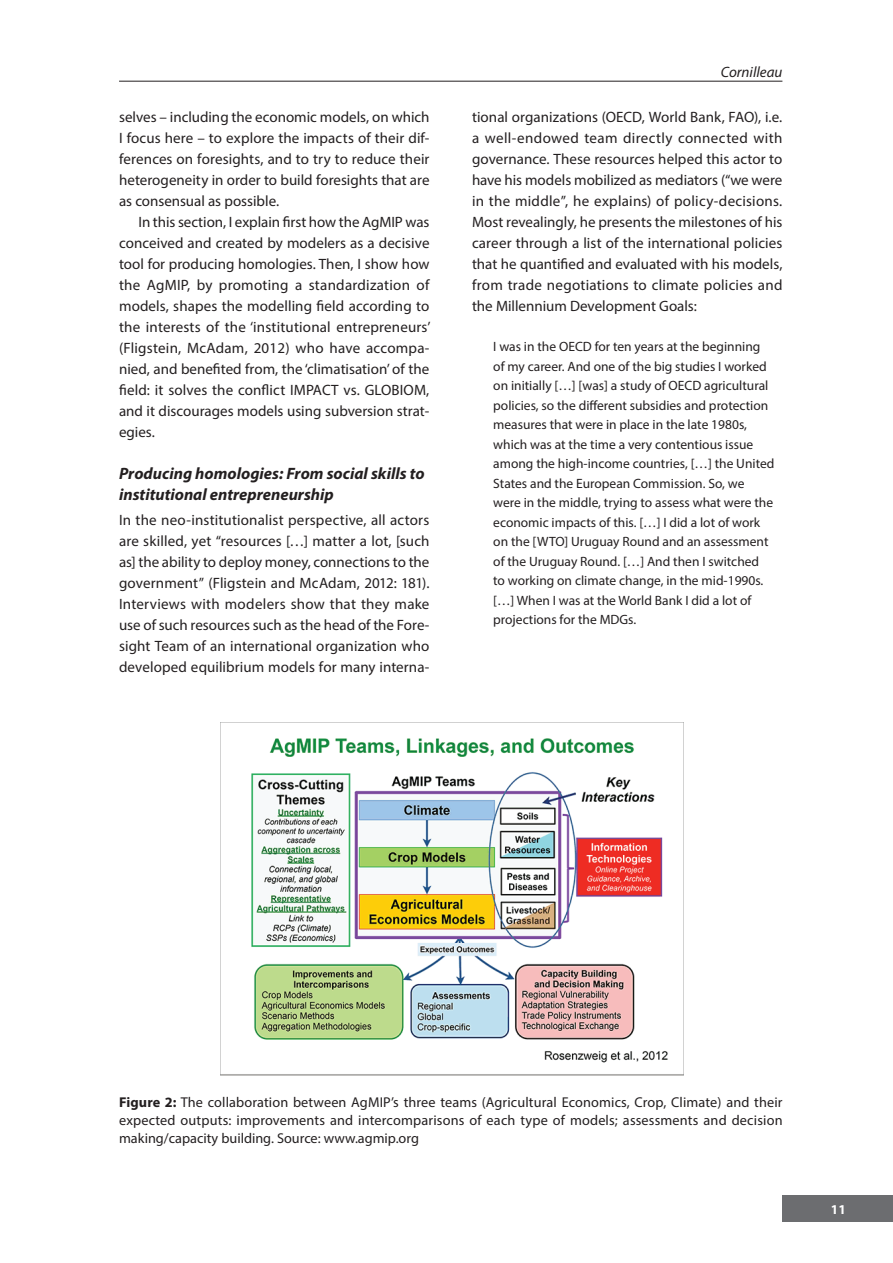
<style>
.page{position:relative;width:893px;height:1263px;background:#fff}
.page>*{position:absolute;margin:0;border:0;box-sizing:border-box;transform-origin:0 0}
.t1{font:italic 700 16.5px/21px "Myriad Pro";color:#231f20}
.t2{font:15px/21px "Myriad Pro";color:#231f20;text-align:justify}
.t3{font:italic 15px "Myriad Pro";color:#231f20}
.t4{font:14.25px/18px "Myriad Pro";color:#231f20;text-align:justify}
.t5{font:13.5px/19.5px "Myriad Pro";color:#231f20}
.t6{font:700 13.5px "Myriad Pro";color:#fff}
.s1{font-weight:700}
</style>
<div class="page">
<div style="left:782px;top:1195px;width:111px;height:27px;background:#6c6d70"></div>
<hr style="left:119px;top:81px;width:663px;height:1px;background:#231f20">
<img style="left:220px;top:723px;width:463px;height:352px">
<p class="t2" style="left:119px;top:106px;width:312px">selves – including the economic models, on which I focus here – to explore the impacts of their dif&shy;ferences on foresights, and to try to reduce their heterogeneity in order to build foresights that are as consensual as possible.</p>
<p class="t2" style="left:119px;top:211px;width:313px;text-indent:19px">In this section, I explain first how the AgMIP was conceived and created by modelers as a decisive tool for producing homologies. Then, I show how the AgMIP, by promoting a standardization of models, shapes the modelling field according to the interests of the ‘institutional entrepreneurs’ (Fligstein, McAdam, 2012) who have accompa&shy;nied, and benefited from, the ‘climatisation’ of the field: it solves the conflict IMPACT vs. GLOBIOM, and it discourages models using subversion strat&shy;egies.</p>
<p class="t1" style="left:119px;top:462px;width:307px">Producing homologies: From social skills to institutional entrepreneurship</p>
<p class="t2" style="left:119px;top:509px;width:312px">In the neo-institutionalist perspective, all actors are skilled, yet “resources […] matter a lot, [such as] the ability to deploy money, connections to the government” (Fligstein and McAdam, 2012: 181).<br>Interviews with modelers show that they make use of such resources such as the head of the Fore&shy;sight Team of an international organization who developed equilibrium models for many interna-</p>
<p class="t3" style="left:721px;top:63px;width:63px">Cornilleau</p>
<p class="t2" style="left:472px;top:106px;width:312px">tional organizations (OECD, World Bank, FAO), i.e. a well-endowed team directly connected with governance. These resources helped this actor to have his models mobilized as mediators (“we were in the middle”, he explains) of policy-decisions.<br>Most revealingly, he presents the milestones of his career through a list of the international policies that he quantified and evaluated with his models, from trade negotiations to climate policies and the Millennium Development Goals:</p>
<p class="t5" style="left:493px;top:337px;width:283px">I was in the OECD for ten years at the beginning of my career. And one of the big studies I worked on initially […] [was] a study of OECD agricultural policies, so the different subsidies and protection measures that were in place in the late 1980s, which was at the time a very contentious issue among the high-income countries, […] the United States and the European Commission. So, we were in the middle, trying to assess what were the economic impacts of this. […] I did a lot of work on the [WTO] Uruguay Round and an assessment of the Uruguay Round. […] And then I switched<br>to working on climate change, in the mid-1990s. […] When I was at the World Bank I did a lot of projections for the MDGs.</p>
<p class="t4" style="left:119px;top:1093px;width:665px"><span class="s1">Figure 2:</span> The collaboration between AgMIP’s three teams (Agricultural Economics, Crop, Climate) and their expected outputs: improvements and intercomparisons of each type of models; assessments and decision making/capacity building. Source: www.agmip.org</p>
<p class="t6" style="left:831px;top:1200px;width:16px">11</p>
</div>
